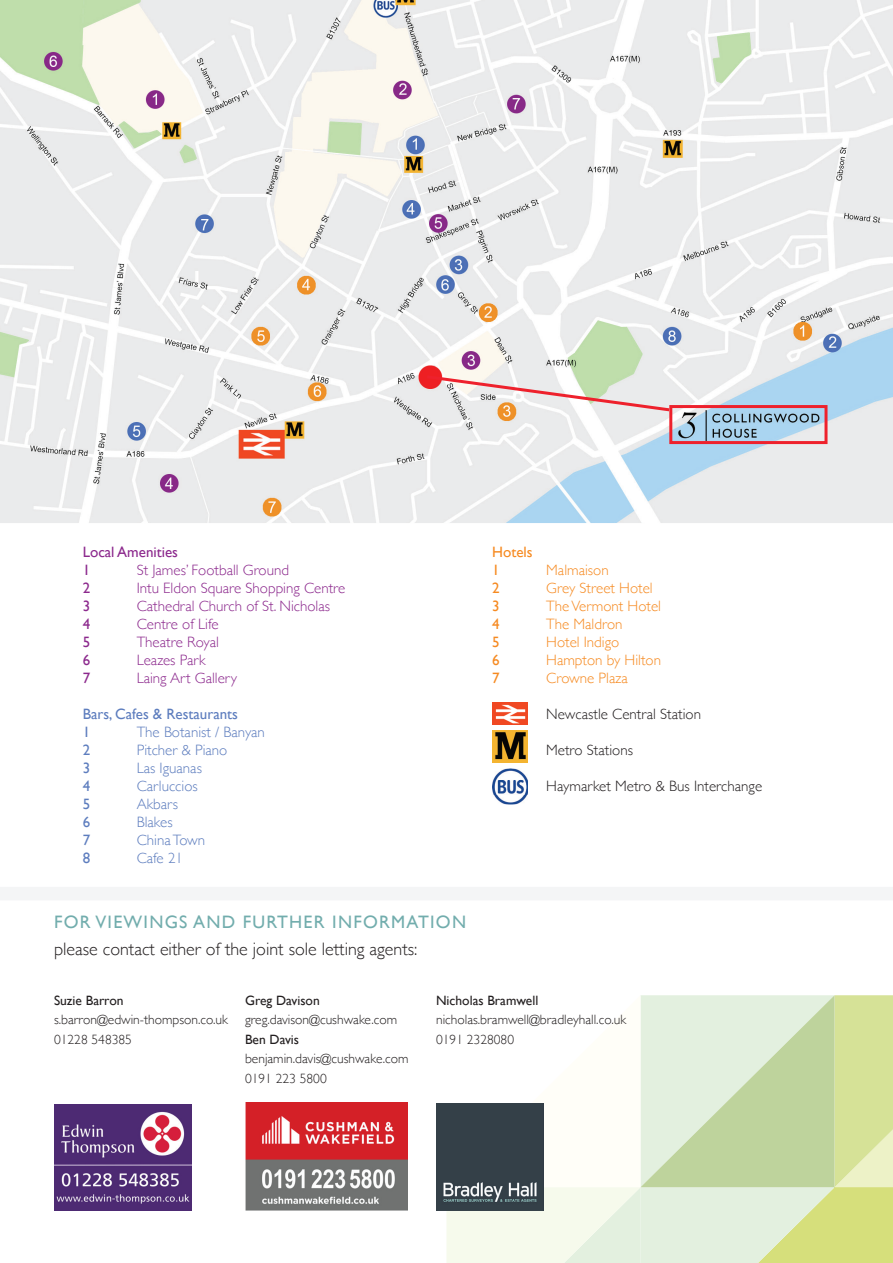
<style>
.page{position:relative;width:893px;height:1263px;background:#fff}
.page>*{position:absolute;margin:0;border:0;box-sizing:border-box;transform-origin:0 0}
.t1{font:300 18px "Gill Sans";color:#231f20}
.t2{font:18px "Gill Sans";letter-spacing:.07em;color:#72adad}
.t3{font:300 15px "Gill Sans";color:#8c298d}
.t4{font:300 15px "Gill Sans";color:#f68a21}
.t5{font:300 15px "Gill Sans";color:#5d7dbe}
.t6{font:300 15px "Gill Sans";color:#231f20}
.t7{font:15px/18px "Gill Sans";color:#5d7dbe}
.t8{font:15px/18px "Gill Sans";color:#8c298d}
.t9{font:15px/18px "Gill Sans";color:#f68a21}
.t10{font:300 13.5px/19.5px "Gill Sans";color:#231f20}
.t11{font:13.5px "Gill Sans";color:#231f20}
</style>
<div class="page">
<img style="left:54px;top:1104px;width:137px;height:106px">
<img style="left:0;top:0;width:893px;height:523px">
<img style="left:492px;top:702px;width:36px;height:23px">
<img style="left:492px;top:731px;width:36px;height:32px">
<img style="left:493px;top:768px;width:35px;height:36px">
<img style="left:492px;top:780px;width:36px;height:14px">
<svg style="left:424px;top:373px;width:248px;height:40px;background:#e7d5d0"></svg>
<img style="left:673px;top:409px;width:150px;height:31px">
<div style="left:669px;top:405px;width:158px;height:39px;border:3px solid #ee212c"></div>
<div style="left:0;top:887px;width:893px;height:13px;background:#f4f5f6"></div>
<svg style="left:446px;top:995px;width:447px;height:268px"></svg>
<img style="left:436px;top:1103px;width:107px;height:107px">
<img style="left:245px;top:1103px;width:162px;height:107px">
<p class="t8" style="left:83px;top:542px;width:97px">Local Amenities<br>1</p>
<p class="t3" style="left:137px;top:558px;width:154px">St James’ Football Ground</p>
<p class="t8" style="left:83px;top:578px;width:9px">2</p>
<p class="t3" style="left:137px;top:576px;width:210px">Intu Eldon Square Shopping Centre</p>
<p class="t8" style="left:83px;top:596px;width:9px">3</p>
<p class="t3" style="left:137px;top:594px;width:195px">Cathedral Church of St. Nicholas</p>
<p class="t8" style="left:83px;top:614px;width:9px">4</p>
<p class="t3" style="left:137px;top:612px;width:83px">Centre of Life</p>
<p class="t8" style="left:83px;top:632px;width:9px">5</p>
<p class="t3" style="left:137px;top:630px;width:84px">Theatre Royal</p>
<p class="t8" style="left:83px;top:650px;width:9px">6</p>
<p class="t3" style="left:137px;top:648px;width:70px">Leazes Park</p>
<p class="t8" style="left:83px;top:668px;width:9px">7</p>
<p class="t3" style="left:137px;top:666px;width:102px">Laing Art Gallery</p>
<p class="t7" style="left:83px;top:704px;width:157px">Bars, Cafes &amp; Restaurants<br>1</p>
<p class="t5" style="left:137px;top:720px;width:130px">The Botanist / Banyan</p>
<p class="t7" style="left:83px;top:740px;width:9px">2</p>
<p class="t5" style="left:137px;top:738px;width:92px">Pitcher &amp; Piano</p>
<p class="t7" style="left:83px;top:758px;width:9px">3</p>
<p class="t5" style="left:137px;top:756px;width:67px">Las Iguanas</p>
<p class="t7" style="left:83px;top:776px;width:9px">4</p>
<p class="t5" style="left:137px;top:774px;width:63px">Carluccios</p>
<p class="t7" style="left:83px;top:794px;width:9px">5</p>
<p class="t5" style="left:137px;top:792px;width:43px">Akbars</p>
<p class="t7" style="left:83px;top:812px;width:9px">6</p>
<p class="t5" style="left:137px;top:810px;width:37px">Blakes</p>
<p class="t7" style="left:83px;top:830px;width:9px">7</p>
<p class="t5" style="left:137px;top:828px;width:70px">China Town</p>
<p class="t7" style="left:83px;top:848px;width:9px">8</p>
<p class="t5" style="left:137px;top:846px;width:48px">Cafe 21</p>
<h1 class="t2" style="left:54px;top:911px;width:414px">FOR VIEWINGS AND FURTHER INFORMATION</h1>
<h1 class="t1" style="left:54px;top:934px;width:365px">please contact either of the joint sole letting agents:</h1>
<p class="t9" style="left:492px;top:542px;width:42px">Hotels<br>1</p>
<p class="t4" style="left:546px;top:558px;width:64px">Malmaison</p>
<p class="t9" style="left:492px;top:578px;width:9px">2</p>
<p class="t4" style="left:546px;top:576px;width:108px">Grey Street Hotel</p>
<p class="t9" style="left:492px;top:596px;width:9px">3</p>
<p class="t4" style="left:546px;top:594px;width:116px">The Vermont Hotel</p>
<p class="t9" style="left:492px;top:614px;width:9px">4</p>
<p class="t4" style="left:546px;top:612px;width:78px">The Maldron</p>
<p class="t9" style="left:492px;top:632px;width:9px">5</p>
<p class="t4" style="left:546px;top:630px;width:75px">Hotel Indigo</p>
<p class="t9" style="left:492px;top:650px;width:9px">6</p>
<p class="t4" style="left:546px;top:648px;width:116px">Hampton by Hilton</p>
<p class="t9" style="left:492px;top:668px;width:9px">7</p>
<p class="t4" style="left:546px;top:666px;width:83px">Crowne Plaza</p>
<p class="t6" style="left:546px;top:702px;width:156px">Newcastle Central Station</p>
<p class="t6" style="left:546px;top:738px;width:88px">Metro Stations</p>
<p class="t6" style="left:546px;top:774px;width:217px">Haymarket Metro &amp; Bus Interchange</p>
<p class="t11" style="left:54px;top:992px;width:71px">Suzie Barron</p>
<p class="t10" style="left:54px;top:1009px;width:176px">s.barron@edwin-thompson.co.uk<br>01228 548385</p>
<p class="t11" style="left:245px;top:992px;width:76px">Greg Davison</p>
<p class="t10" style="left:245px;top:1009px;width:154px">greg.davison@cushwake.com</p>
<p class="t11" style="left:245px;top:1031px;width:56px">Ben Davis</p>
<p class="t10" style="left:245px;top:1048px;width:165px">benjamin.davis@cushwake.com<br>0191 223 5800</p>
<p class="t11" style="left:436px;top:992px;width:104px">Nicholas Bramwell</p>
<p class="t10" style="left:436px;top:1009px;width:192px">nicholas.bramwell@bradleyhall.co.uk<br>0191 2328080</p>
</div>
